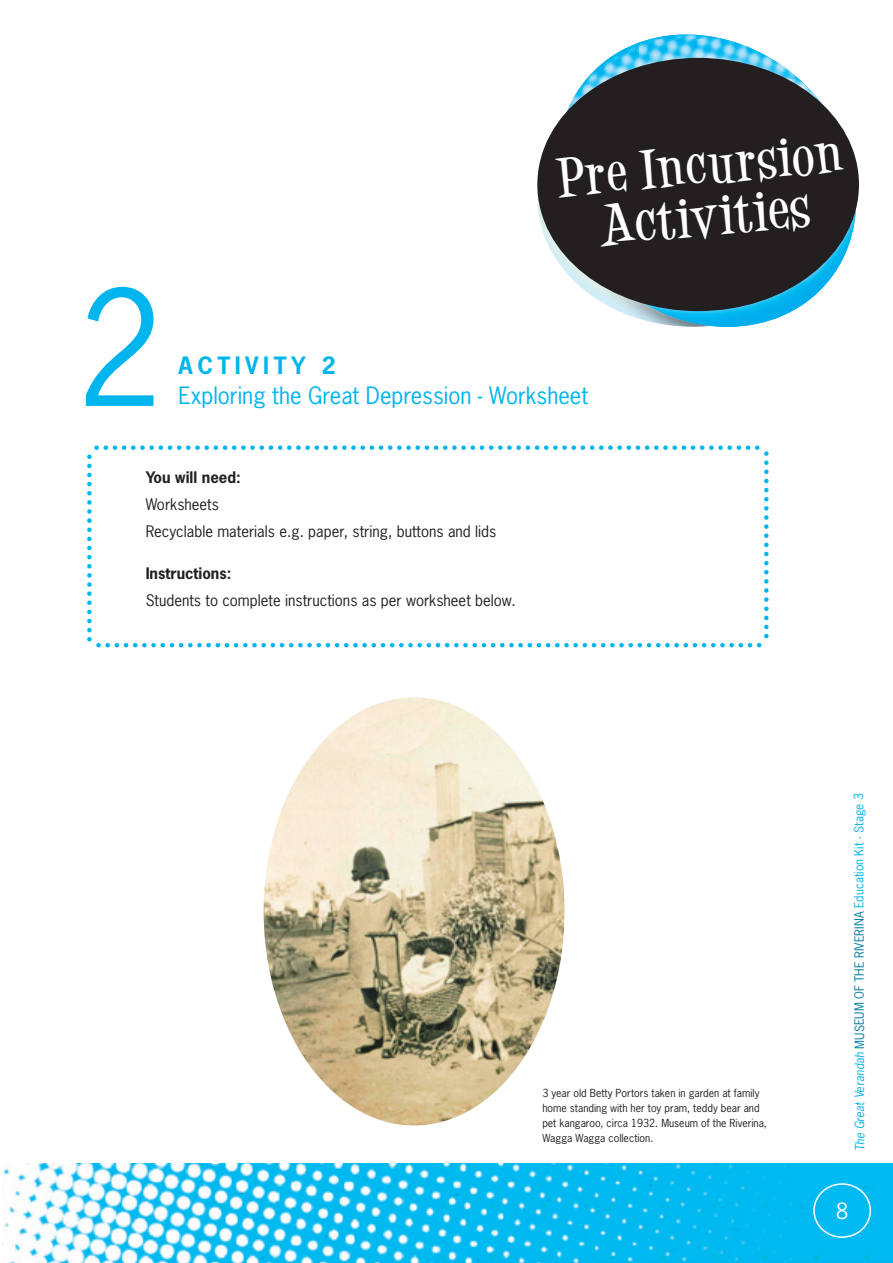
<style>
.page{position:relative;width:893px;height:1263px;background:#fff}
.page>*{position:absolute;margin:0;border:0;box-sizing:border-box;transform-origin:0 0}
.t1{font:150px "News Gothic Std";color:#00b5ee}
.t2{font:700 43.5px "Desigers";color:#fff}
.t3{font:700 42px "Desigers";color:#fff}
.t4{font:22.5px "News Gothic Std";color:#00b5ee}
.t5{font:700 22.5px "News Gothic Std";letter-spacing:.2em;color:#00b5ee}
.t6{font:21px "News Gothic Std";color:#fff}
.t7{font:15px/27px "News Gothic Std";color:#231f20}
.t8{font:700 15px "News Gothic Std";color:#231f20}
.t9{font:12px "News Gothic Std";letter-spacing:-.005em;color:#007da6}
.t10{font:10.5px/15px "News Gothic Std";color:#231f20}
.s1{font-style:italic;color:#00b5ee}
.s2{color:#00b5ee}
</style>
<div class="page">
<img style="left:2px;top:1163px;width:891px;height:100px">
<div style="left:813px;top:1183px;width:58px;height:55px;border:2px solid #fff;border-radius:50%"></div>
<img style="left:651px;top:35px;width:72px;height:4px">
<img style="left:596px;top:42px;width:44px;height:27px">
<img style="left:640px;top:39px;width:147px;height:30px">
<img style="left:848px;top:138px;width:9px;height:24px">
<img style="left:848px;top:207px;width:9px;height:40px">
<img style="left:537px;top:151px;width:11px;height:93px">
<img style="left:548px;top:128px;width:160px;height:199px">
<img style="left:556px;top:69px;width:292px;height:214px">
<img style="left:591px;top:283px;width:236px;height:43px">
<div style="left:537px;top:58px;width:322px;height:253px;background:#231f20;border-radius:50%"></div>
<svg style="left:87px;top:457px;width:5px;height:185px"></svg>
<svg style="left:98px;top:643px;width:664px;height:4px"></svg>
<svg style="left:764px;top:451px;width:5px;height:185px"></svg>
<svg style="left:94px;top:445px;width:663px;height:5px"></svg>
<img style="left:264px;top:697px;width:300px;height:428px;border-radius:50%">
<h1 class="t1" style="left:77px;top:253px;width:88px">2</h1>
<h3 class="t3" style="left:554px;top:147px;width:287px;rotate:-5deg">Pre Incursion</h3>
<h2 class="t2" style="left:596px;top:194px;width:213px;rotate:-5deg">Activities</h2>
<h3 class="t5" style="left:179px;top:351px;width:159px">ACTIVITY 2</h3>
<h3 class="t4" style="left:179px;top:381px;width:411px">Exploring the Great Depression - Worksheet</h3>
<h3 class="t8" style="left:146px;top:467px;width:97px">You will need:</h3>
<h3 class="t7" style="left:146px;top:490px;width:352px">Worksheets<br>Recyclable materials e.g. paper, string, buttons and lids</h3>
<h3 class="t8" style="left:146px;top:563px;width:87px">Instructions:</h3>
<h3 class="t7" style="left:146px;top:586px;width:372px">Students to complete instructions as per worksheet below.</h3>
<p class="t10" style="left:542px;top:1085px;width:226px">3 year old Betty Portors taken in garden at family home standing with her toy pram, teddy bear and pet kangaroo, circa 1932. Museum of the Riverina, Wagga Wagga collection.</p>
<p class="t9" style="left:852px;top:1151px;width:359px;rotate:-90deg"><span class="s1">The Great Verandah</span> MUSEUM OF THE RIVERINA <span class="s2">Education Kit - Stage 3</span></p>
<h3 class="t6" style="left:836px;top:1198px;width:14px">8</h3>
</div>
